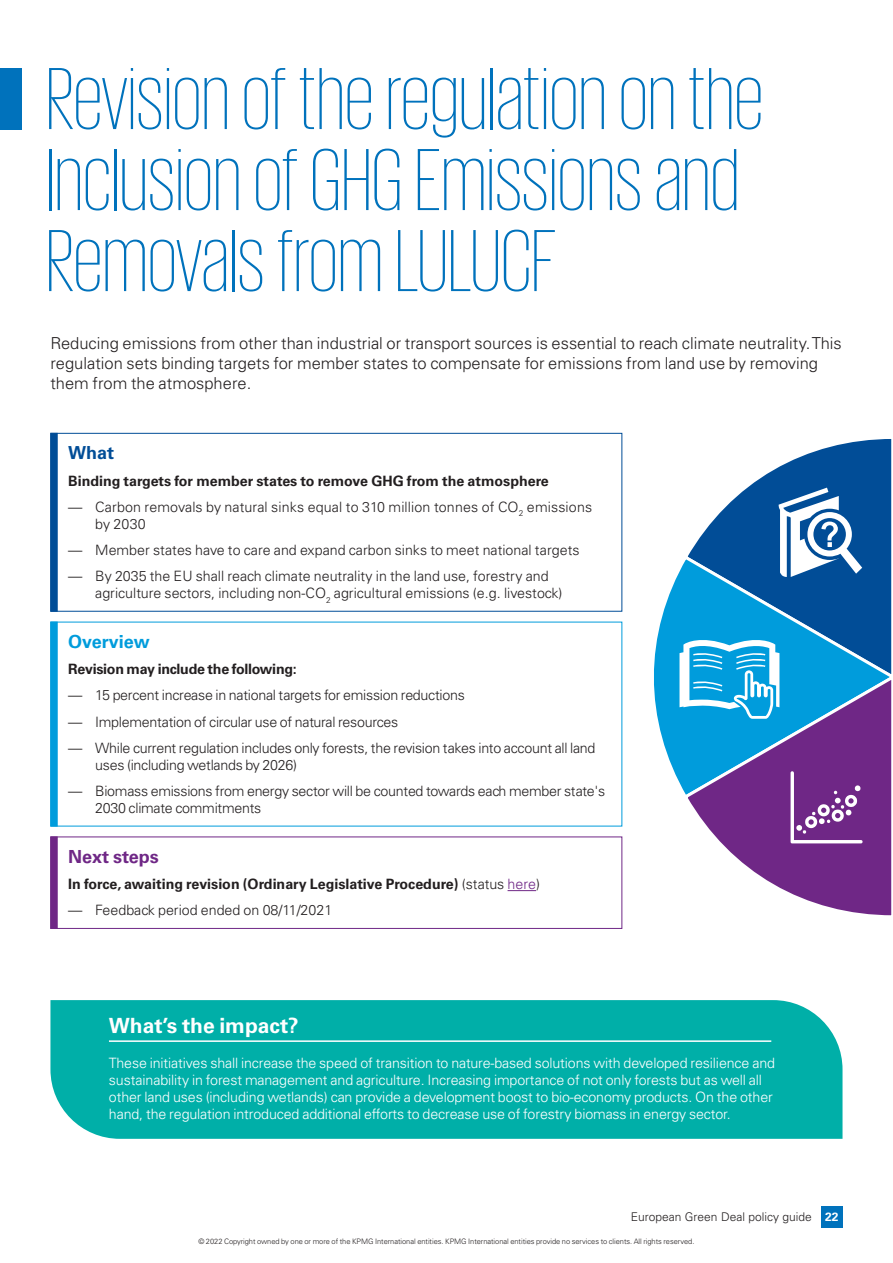
<style>
.page{position:relative;width:893px;height:1263px;background:#fff}
.page>*{position:absolute;margin:0;border:0;box-sizing:border-box;transform-origin:0 0}
.t1{font:200 90px/81px "KPMG";color:#0072bc}
.t2{font:700 21px "Univers LT Std";color:#fff}
.t3{font:700 18px "Univers LT Std";color:#6f2786}
.t4{font:700 18px "Univers LT Std";color:#009cdc}
.t5{font:700 18px "Univers LT Std";color:#014d97}
.t6{font:300 16.5px/19.8px "Univers LT Std";color:#231f20}
.t7{font:300 14.25px/17.1px "Univers LT Std";letter-spacing:-.01em;color:#fff}
.t8{font:300 14.25px/17.1px "Univers LT Std";letter-spacing:-.02em;color:#231f20}
.t9{font:300 14.25px/17.1px "Univers LT Std";color:#231f20}
.t10{font:700 14.25px "Univers LT Std";color:#231f20}
.t11{font:300 14.25px/17.1px "Univers LT Std";letter-spacing:.01em;color:#231f20}
.t12{font:700 14.25px "Univers LT Std";letter-spacing:-.02em;color:#231f20}
.t13{font:300 12px "Univers LT Std";color:#231f20}
.t14{font:300 7.5px "Univers LT Std";letter-spacing:-.005em;color:#231f20}
.s1{font-weight:300}
.s2{font-weight:300;color:#6f2786}
.s3{font-weight:700;color:#fff}
</style>
<div class="page">
<div style="left:50px;top:433px;width:572px;height:179px;border:1px solid #014d97"></div>
<div style="left:50px;top:622px;width:8px;height:204px;background:#009cdc;border:1px solid #009cdc"></div>
<div style="left:50px;top:433px;width:8px;height:179px;background:#014d97;border:1px solid #014d97"></div>
<svg style="left:508px;top:890px;width:28px;height:1px"></svg>
<div style="left:50px;top:836px;width:572px;height:93px;border:1px solid #6f2786"></div>
<div style="left:50px;top:836px;width:8px;height:93px;background:#6f2786;border:1px solid #6f2786"></div>
<svg style="left:689px;top:439px;width:200px;height:114px"></svg>
<svg style="left:654px;top:553px;width:235px;height:233px"></svg>
<svg style="left:681px;top:673px;width:208px;height:243px"></svg>
<svg style="left:889px;top:439px;width:3px;height:477px"></svg>
<svg style="left:791px;top:771px;width:72px;height:72px"></svg>
<svg style="left:778px;top:488px;width:84px;height:89px"></svg>
<svg style="left:679px;top:634px;width:100px;height:85px"></svg>
<div style="left:50px;top:1000px;width:792px;height:139px;background:#00afa8"></div>
<hr style="left:109px;top:1040px;width:662px;height:2px;background:#fff">
<div style="left:0;top:68px;width:22px;height:62px;background:#0072bc"></div>
<div style="left:821px;top:1207px;width:21px;height:21px;background:#0072bc"></div>
<h1 class="t1" style="left:46px;top:56px;width:719px">Revision of the regulation on the<br>Inclusion of GHG Emissions and<br>Removals from LULUCF</h1>
<p class="t6" style="left:50px;top:333px;width:793px">Reducing emissions from other than industrial or transport sources is essential to reach climate neutrality. This regulation sets binding targets for member states to compensate for emissions from land use by removing them from the atmosphere.</p>
<p class="t5" style="left:68px;top:443px;width:48px">What</p>
<p class="t10" style="left:68px;top:472px;width:482px">Binding targets for member states to remove GHG from the atmosphere</p>
<p class="t11" style="left:95px;top:498px;width:498px;text-indent:-27px">— Carbon removals by natural sinks equal to 310 million tonnes of CO<sub>2</sub> emissions by 2030</p>
<p class="t9" style="left:68px;top:541px;width:513px">— Member states have to care and expand carbon sinks to meet national targets</p>
<p class="t9" style="left:95px;top:567px;width:469px;text-indent:-27px">— By 2035 the EU shall reach climate neutrality in the land use, forestry and agriculture sectors, including non-CO<sub>2</sub> agricultural emissions (e.g. livestock)</p>
<p class="t4" style="left:68px;top:631px;width:83px">Overview</p>
<p class="t12" style="left:68px;top:661px;width:230px">Revision may include the following:</p>
<p class="t8" style="left:68px;top:687px;width:398px">— 15 percent increase in national targets for emission reductions</p>
<p class="t8" style="left:68px;top:713px;width:332px">— Implementation of circular use of natural resources</p>
<p class="t8" style="left:95px;top:739px;width:502px;text-indent:-27px">— While current regulation includes only forests, the revision takes into account all land uses (including wetlands by 2026)</p>
<p class="t8" style="left:95px;top:782px;width:512px;text-indent:-27px">— Biomass emissions from energy sector will be counted towards each member state's<br>2030 climate commitments</p>
<p class="t3" style="left:68px;top:846px;width:92px">Next steps</p>
<p class="t10" style="left:68px;top:876px;width:473px">In force, awaiting revision (Ordinary Legislative Procedure) <span class="s1">(status</span> <span class="s2">here</span><span class="s1">)</span></p>
<p class="t9" style="left:68px;top:902px;width:266px">— Feedback period ended on 08/11/2021</p>
<h2 class="t2" style="left:109px;top:1014px;width:191px">What’s the impact?</h2>
<p class="t7" style="left:109px;top:1054px;width:668px">These initiatives shall increase the speed of transition to nature-based solutions with developed resilience and sustainability in forest management and agriculture. Increasing importance of not only forests but as well all other land uses (including wetlands) can provide a development boost to bio-economy products. On the other hand, the regulation introduced additional efforts to decrease use of forestry biomass in energy sector.</p>
<p class="t13" style="left:631px;top:1209px;width:209px">European Green Deal policy guide <span class="s3">22</span></p>
<p class="t14" style="left:198px;top:1236px;width:498px">© 2022 Copyright owned by one or more of the KPMG International entities. KPMG International entities provide no services to clients. All rights reserved.</p>
</div>
